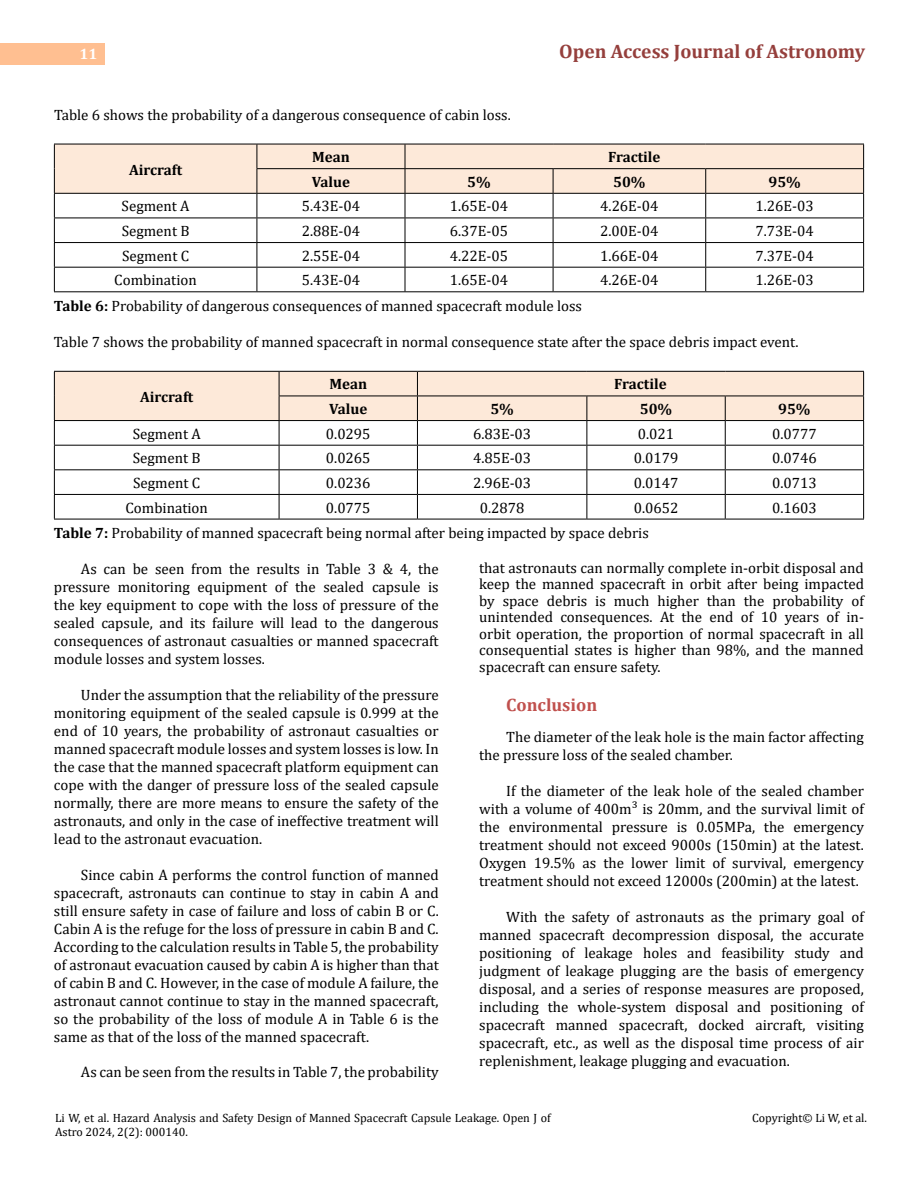
<style>
.page{position:relative;width:918px;height:1188px;background:#fff}
.page>*{position:absolute;margin:0;border:0;box-sizing:border-box;transform-origin:0 0}
.t1{font:700 19.5px "Cambria";color:#953f3c}
.t2{font:700 18px "Cambria";color:#c0504d}
.t3{font:15px/18px "Cambria";color:#000;text-align:justify}
.t4{font:700 15px "Cambria";color:#000}
.t5{font:700 15px "Cambria";color:#fff}
.t6{font:12px/14.2px "Cambria";color:#000}
.s1{font-weight:700}
</style>
<div class="page">
<div style="left:0;top:43px;width:105px;height:21px;background:#ffbf91"></div>
<svg style="left:54px;top:144px;width:810px;height:147px"></svg>
<hr style="left:54px;top:291px;width:203px;height:1px;background:#000">
<hr style="left:257px;top:291px;width:148px;height:1px;background:#000">
<hr style="left:405px;top:291px;width:148px;height:1px;background:#000">
<hr style="left:553px;top:291px;width:153px;height:1px;background:#000">
<hr style="left:706px;top:291px;width:158px;height:1px;background:#000">
<svg style="left:54px;top:371px;width:810px;height:148px"></svg>
<hr style="left:54px;top:519px;width:225px;height:1px;background:#000">
<hr style="left:279px;top:519px;width:138px;height:1px;background:#000">
<hr style="left:417px;top:519px;width:170px;height:1px;background:#000">
<hr style="left:587px;top:519px;width:138px;height:1px;background:#000">
<hr style="left:725px;top:519px;width:139px;height:1px;background:#000">
<p class="t5" style="left:80px;top:44px;width:19px">11</p>
<h1 class="t1" style="left:559px;top:38px;width:307px">Open Access Journal of Astronomy</h1>
<p class="t3" style="left:54px;top:105px;width:458px">Table 6 shows the probability of a dangerous consequence of cabin loss.</p>
<p class="t4" style="left:129px;top:159px;width:55px">Aircraft</p>
<p class="t4" style="left:312px;top:146px;width:39px">Mean</p>
<p class="t4" style="left:608px;top:146px;width:54px">Fractile</p>
<p class="t4" style="left:312px;top:171px;width:40px">Value</p>
<p class="t4" style="left:467px;top:171px;width:25px">5%</p>
<p class="t4" style="left:613px;top:171px;width:34px">50%</p>
<p class="t4" style="left:768px;top:171px;width:34px">95%</p>
<p class="t3" style="left:122px;top:197px;width:70px">Segment A</p>
<p class="t3" style="left:302px;top:197px;width:60px">5.43E-04</p>
<p class="t3" style="left:450px;top:197px;width:60px">1.65E-04</p>
<p class="t3" style="left:600px;top:197px;width:60px">4.26E-04</p>
<p class="t3" style="left:756px;top:197px;width:60px">1.26E-03</p>
<p class="t3" style="left:122px;top:222px;width:69px">Segment B</p>
<p class="t3" style="left:302px;top:222px;width:60px">2.88E-04</p>
<p class="t3" style="left:450px;top:222px;width:60px">6.37E-05</p>
<p class="t3" style="left:600px;top:222px;width:60px">2.00E-04</p>
<p class="t3" style="left:756px;top:222px;width:60px">7.73E-04</p>
<p class="t3" style="left:122px;top:247px;width:69px">Segment C</p>
<p class="t3" style="left:302px;top:247px;width:60px">2.55E-04</p>
<p class="t3" style="left:450px;top:247px;width:60px">4.22E-05</p>
<p class="t3" style="left:600px;top:247px;width:60px">1.66E-04</p>
<p class="t3" style="left:756px;top:247px;width:60px">7.37E-04</p>
<p class="t3" style="left:114px;top:271px;width:84px">Combination</p>
<p class="t3" style="left:302px;top:271px;width:60px">5.43E-04</p>
<p class="t3" style="left:450px;top:271px;width:60px">1.65E-04</p>
<p class="t3" style="left:600px;top:271px;width:60px">4.26E-04</p>
<p class="t3" style="left:756px;top:271px;width:60px">1.26E-03</p>
<p class="t3" style="left:54px;top:297px;width:530px"><span class="s1">Table 6:</span> Probability of dangerous consequences of manned spacecraft module loss</p>
<p class="t3" style="left:54px;top:333px;width:746px">Table 7 shows the probability of manned spacecraft in normal consequence state after the space debris impact event.</p>
<p class="t4" style="left:140px;top:386px;width:55px">Aircraft</p>
<p class="t4" style="left:329px;top:374px;width:39px">Mean</p>
<p class="t4" style="left:614px;top:374px;width:54px">Fractile</p>
<p class="t4" style="left:329px;top:398px;width:40px">Value</p>
<p class="t4" style="left:490px;top:398px;width:25px">5%</p>
<p class="t4" style="left:640px;top:398px;width:34px">50%</p>
<p class="t4" style="left:778px;top:398px;width:34px">95%</p>
<p class="t3" style="left:133px;top:425px;width:70px">Segment A</p>
<p class="t3" style="left:326px;top:425px;width:46px">0.0295</p>
<p class="t3" style="left:473px;top:425px;width:60px">6.83E-03</p>
<p class="t3" style="left:638px;top:425px;width:38px">0.021</p>
<p class="t3" style="left:772px;top:425px;width:46px">0.0777</p>
<p class="t3" style="left:133px;top:449px;width:69px">Segment B</p>
<p class="t3" style="left:326px;top:449px;width:46px">0.0265</p>
<p class="t3" style="left:473px;top:449px;width:60px">4.85E-03</p>
<p class="t3" style="left:634px;top:449px;width:46px">0.0179</p>
<p class="t3" style="left:772px;top:449px;width:46px">0.0746</p>
<p class="t3" style="left:133px;top:474px;width:69px">Segment C</p>
<p class="t3" style="left:326px;top:474px;width:46px">0.0236</p>
<p class="t3" style="left:473px;top:474px;width:60px">2.96E-03</p>
<p class="t3" style="left:634px;top:474px;width:46px">0.0147</p>
<p class="t3" style="left:772px;top:474px;width:46px">0.0713</p>
<p class="t3" style="left:125px;top:498px;width:84px">Combination</p>
<p class="t3" style="left:326px;top:498px;width:46px">0.0775</p>
<p class="t3" style="left:480px;top:498px;width:46px">0.2878</p>
<p class="t3" style="left:634px;top:498px;width:46px">0.0652</p>
<p class="t3" style="left:772px;top:498px;width:46px">0.1603</p>
<p class="t3" style="left:54px;top:524px;width:596px"><span class="s1">Table 7:</span> Probability of manned spacecraft being normal after being impacted by space debris</p>
<p class="t3" style="left:54px;top:560px;width:386px;text-indent:27px">As can be seen from the results in Table 3 &amp; 4, the pressure monitoring equipment of the sealed capsule is the key equipment to cope with the loss of pressure of the sealed capsule, and its failure will lead to the dangerous consequences of astronaut casualties or manned spacecraft module losses and system losses.</p>
<p class="t3" style="left:54px;top:686px;width:386px;text-indent:27px">Under the assumption that the reliability of the pressure monitoring equipment of the sealed capsule is 0.999 at the end of 10 years, the probability of astronaut casualties or manned spacecraft module losses and system losses is low. In the case that the manned spacecraft platform equipment can cope with the danger of pressure loss of the sealed capsule normally, there are more means to ensure the safety of the astronauts, and only in the case of ineffective treatment will lead to the astronaut evacuation.</p>
<p class="t3" style="left:54px;top:866px;width:386px;text-indent:27px">Since cabin A performs the control function of manned spacecraft, astronauts can continue to stay in cabin A and still ensure safety in case of failure and loss of cabin B or C.<br>Cabin A is the refuge for the loss of pressure in cabin B and C.<br>According to the calculation results in Table 5, the probability of astronaut evacuation caused by cabin A is higher than that of cabin B and C. However, in the case of module A failure, the astronaut cannot continue to stay in the manned spacecraft, so the probability of the loss of module A in Table 6 is the same as that of the loss of the manned spacecraft.</p>
<p class="t3" style="left:81px;top:1063px;width:359px">As can be seen from the results in Table 7, the probability</p>
<p class="t3" style="left:479px;top:559px;width:386px;line-height:16.5px">that astronauts can normally complete in-orbit disposal and keep the manned spacecraft in orbit after being impacted by space debris is much higher than the probability of unintended consequences. At the end of 10 years of in&shy;orbit operation, the proportion of normal spacecraft in all consequential states is higher than 98%, and the manned spacecraft can ensure safety.</p>
<p class="t2" style="left:506px;top:692px;width:93px">Conclusion</p>
<p class="t3" style="left:479px;top:728px;width:386px;text-indent:27px">The diameter of the leak hole is the main factor affecting the pressure loss of the sealed chamber.</p>
<p class="t3" style="left:479px;top:782px;width:386px;text-indent:27px">If the diameter of the leak hole of the sealed chamber with a volume of 400m³ is 20mm, and the survival limit of the environmental pressure is 0.05MPa, the emergency treatment should not exceed 9000s (150min) at the latest.<br>Oxygen 19.5% as the lower limit of survival, emergency treatment should not exceed 12000s (200min) at the latest.</p>
<p class="t3" style="left:479px;top:908px;width:386px;text-indent:27px">With the safety of astronauts as the primary goal of manned spacecraft decompression disposal, the accurate positioning of leakage holes and feasibility study and judgment of leakage plugging are the basis of emergency disposal, and a series of response measures are proposed, including the whole-system disposal and positioning of spacecraft manned spacecraft, docked aircraft, visiting spacecraft, etc., as well as the disposal time process of air replenishment, leakage plugging and evacuation.</p>
<p class="t6" style="left:55px;top:1111px;width:497px">Li W, et al. Hazard Analysis and Safety Design of Manned Spacecraft Capsule Leakage. Open J of<br>Astro 2024, 2(2): 000140.</p>
<p class="t6" style="left:752px;top:1111px;width:116px">Copyright© Li W, et al.</p>
</div>
